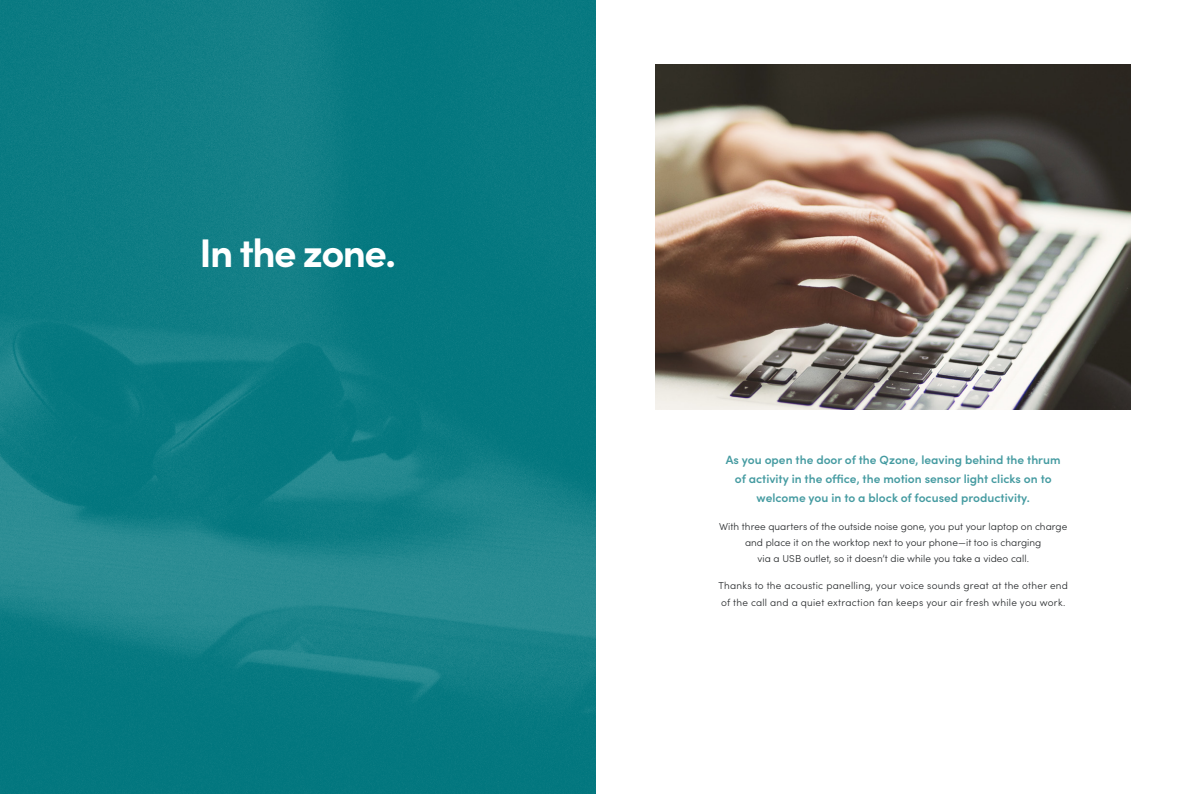
<style>
.page{position:relative;width:1191px;height:794px;background:#fff}
.page>*{position:absolute;margin:0;border:0;box-sizing:border-box;transform-origin:0 0}
.t1{font:700 40px "Sofia Pro";letter-spacing:-.04em;color:#fff}
.t2{font:600 12px/19px "Sofia Pro";color:#459ba1;text-align:center}
.BODY_BODY{font:300 10px/16px "Sofia Pro";letter-spacing:.005em;color:#242729;text-align:center}
.BODY_BODY-2{font:300 10px/17px "Sofia Pro";letter-spacing:.025em;color:#242729}
</style>
<div class="page">
<img style="left:0;top:0;width:595px;height:794px">
<img style="left:656px;top:64px;width:474px;height:345px">
<p class="t1" style="left:199px;top:222px;width:198px">In the zone.</p>
<p class="t2" style="left:726px;top:449px;width:336px">As you open the door of the Qzone, leaving behind the thrum of activity in the office, the motion sensor light clicks on to welcome you in to a block of focused productivity.</p>
<p class="BODY_BODY" style="left:719px;top:517px;width:350px">With three quarters of the outside noise gone, you put your laptop on charge and place it on the worktop next to your phone—it too is charging<br>via a USB outlet, so it doesn’t die while you take a video call.</p>
<p class="BODY_BODY-2" style="left:718px;top:576px;width:351px">Thanks to the acoustic panelling, your voice sounds great at the other end of the call and a quiet extraction fan keeps your air fresh while you work.</p>
</div>
